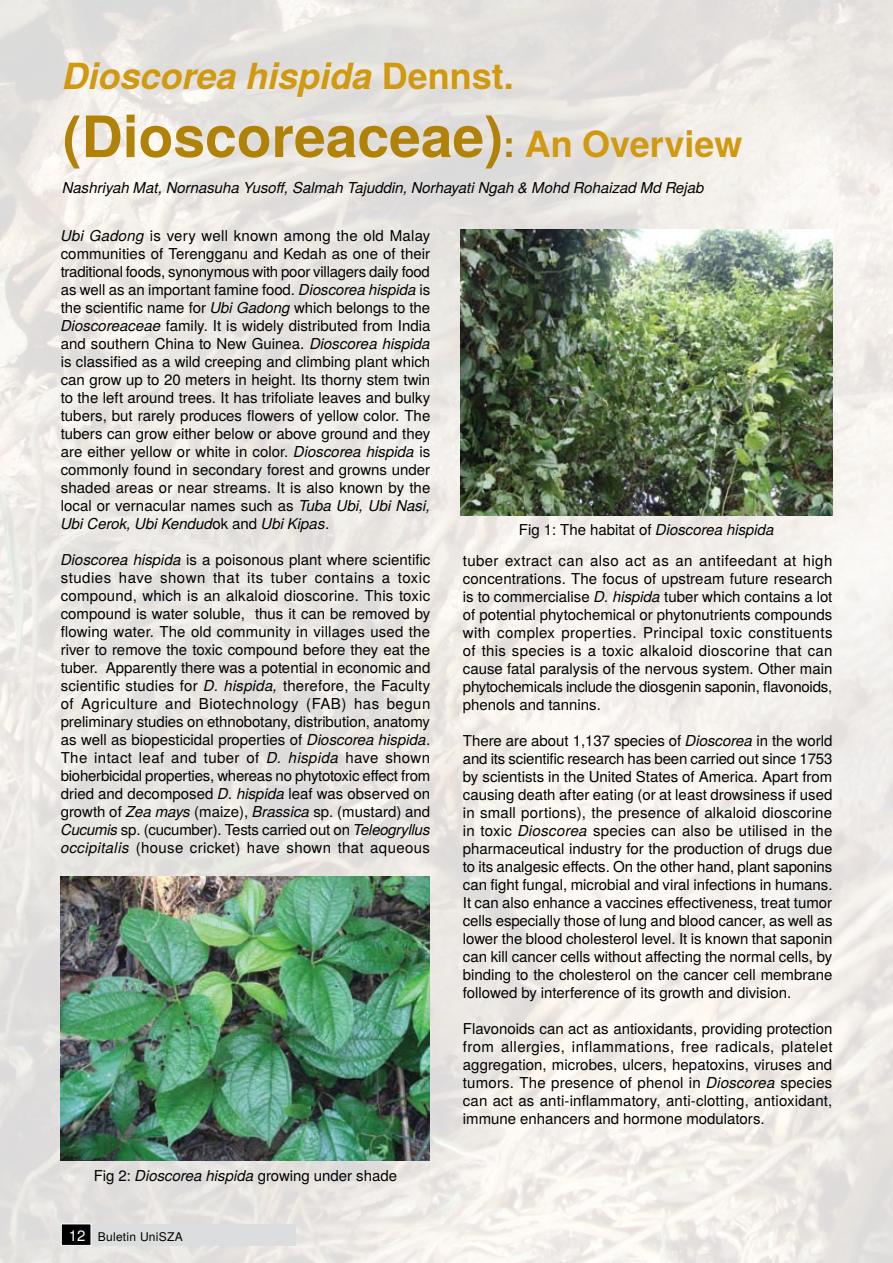
<style>
.page{position:relative;width:893px;height:1263px;background:#fff}
.page>*{position:absolute;margin:0;border:0;box-sizing:border-box;transform-origin:0 0}
.t1{font:700 57px "Te X Gyre Heros";color:#b18208}
.t2{font:italic 700 36px "Te X Gyre Heros";color:#d09910}
.t3{font:15px/18px "Te X Gyre Heros";color:#000;text-align:justify}
.t4{font:italic 15px "Te X Gyre Heros";color:#000}
.t5{font:12px "Te X Gyre Heros";letter-spacing:.025em;color:#000}
.s1{font-style:normal}
.s2{font-size:36px}
.s3{font-size:36px;color:#d09910}
.s4{font-style:italic}
.s5{font-size:15px;color:#fff}
</style>
<div class="page">
<img style="left:0;top:0;width:893px;height:1263px">
<img style="left:461px;top:230px;width:371px;height:285px">
<img style="left:61px;top:876px;width:369px;height:284px">
<div style="left:61px;top:1224px;width:235px;height:21px;background:#dcddde"></div>
<div style="left:61px;top:1224px;width:30px;height:21px;background:#000"></div>
<h2 class="t2" style="left:63px;top:48px;width:453px">Dioscorea hispida <span class="s1">Dennst.</span></h2>
<h1 class="t1" style="left:63px;top:93px;width:681px">(Dioscoreaceae)<span class="s2">:</span> <span class="s3">An Overview</span></h1>
<p class="t4" style="left:63px;top:176px;width:643px">Nashriyah Mat, Nornasuha Yusoff, Salmah Tajuddin, Norhayati Ngah &amp; Mohd Rohaizad Md Rejab</p>
<p class="t3" style="left:61px;top:226px;width:371px"><span class="s4">Ubi Gadong</span> is very well known among the old Malay communities of Terengganu and Kedah as one of their traditional foods, synonymous with poor villagers daily food as well as an important famine food. <span class="s4">Dioscorea hispida</span> is the scientific name for <span class="s4">Ubi Gadong</span> which belongs to the <span class="s4">Dioscoreaceae</span> family. It is widely distributed from India and southern China to New Guinea. <span class="s4">Dioscorea hispida </span>is classified as a wild creeping and climbing plant which can grow up to 20 meters in height. Its thorny stem twin to the left around trees. It has trifoliate leaves and bulky tubers, but rarely produces flowers of yellow color. The tubers can grow either below or above ground and they are either yellow or white in color. <span class="s4">Dioscorea hispida</span> is commonly found in secondary forest and growns under shaded areas or near streams. It is also known by the local or vernacular names such as <span class="s4">Tuba Ubi, Ubi Nasi, Ubi Cerok, Ubi Kendud</span>ok and <span class="s4">Ubi Kipas</span>.</p>
<p class="t3" style="left:61px;top:550px;width:371px"><span class="s4">Dioscorea hispida</span> is a poisonous plant where scientific studies have shown that its tuber contains a toxic compound, which is an alkaloid dioscorine. This toxic compound is water soluble, thus it can be removed by flowing water. The old community in villages used the river to remove the toxic compound before they eat the tuber. Apparently there was a potential in economic and scientific studies for <span class="s4">D. hispida,</span> therefore, the Faculty of Agriculture and Biotechnology (FAB) has begun preliminary studies on ethnobotany, distribution, anatomy as well as biopesticidal properties of <span class="s4">Dioscorea hispida</span>.<br>The intact leaf and tuber of <span class="s4">D. hispida</span> have shown bioherbicidal properties, whereas no phytotoxic effect from dried and decomposed <span class="s4">D. hispida</span> leaf was observed on growth of <span class="s4">Zea mays</span> (maize), <span class="s4">Brassica</span> sp. (mustard) and <span class="s4">Cucumis</span> sp. (cucumber). Tests carried out on <span class="s4">Teleogryllus occipitalis</span> (house cricket) have shown that aqueous</p>
<p class="t3" style="left:463px;top:550px;width:371px">tuber extract can also act as an antifeedant at high concentrations. The focus of upstream future research is to commercialise <span class="s4">D. hispida</span> tuber which contains a lot of potential phytochemical or phytonutrients compounds with complex properties. Principal toxic constituents of this species is a toxic alkaloid dioscorine that can cause fatal paralysis of the nervous system. Other main phytochemicals include the diosgenin saponin, flavonoids, phenols and tannins.</p>
<p class="t3" style="left:519px;top:519px;width:257px">Fig 1: The habitat of <span class="s4">Dioscorea hispida</span></p>
<p class="t3" style="left:463px;top:730px;width:371px">There are about 1,137 species of <span class="s4">Dioscorea</span> in the world and its scientific research has been carried out since 1753 by scientists in the United States of America. Apart from causing death after eating (or at least drowsiness if used in small portions), the presence of alkaloid dioscorine in toxic <span class="s4">Dioscorea</span> species can also be utilised in the pharmaceutical industry for the production of drugs due to its analgesic effects. On the other hand, plant saponins can fight fungal, microbial and viral infections in humans.<br>It can also enhance a vaccines effectiveness, treat tumor cells especially those of lung and blood cancer, as well as lower the blood cholesterol level. It is known that saponin can kill cancer cells without affecting the normal cells, by binding to the cholesterol on the cancer cell membrane followed by interference of its growth and division.</p>
<p class="t3" style="left:463px;top:1018px;width:371px">Flavonoids can act as antioxidants, providing protection from allergies, inflammations, free radicals, platelet aggregation, microbes, ulcers, hepatoxins, viruses and tumors. The presence of phenol in <span class="s4">Dioscorea</span> species can act as anti-inflammatory, anti-clotting, antioxidant, immune enhancers and hormone modulators.</p>
<p class="t3" style="left:94px;top:1166px;width:305px">Fig 2: <span class="s4">Dioscorea hispida</span> growing under shade</p>
<p class="t5" style="left:69px;top:1227px;width:115px"><span class="s5">12</span> Buletin UniSZA</p>
</div>
